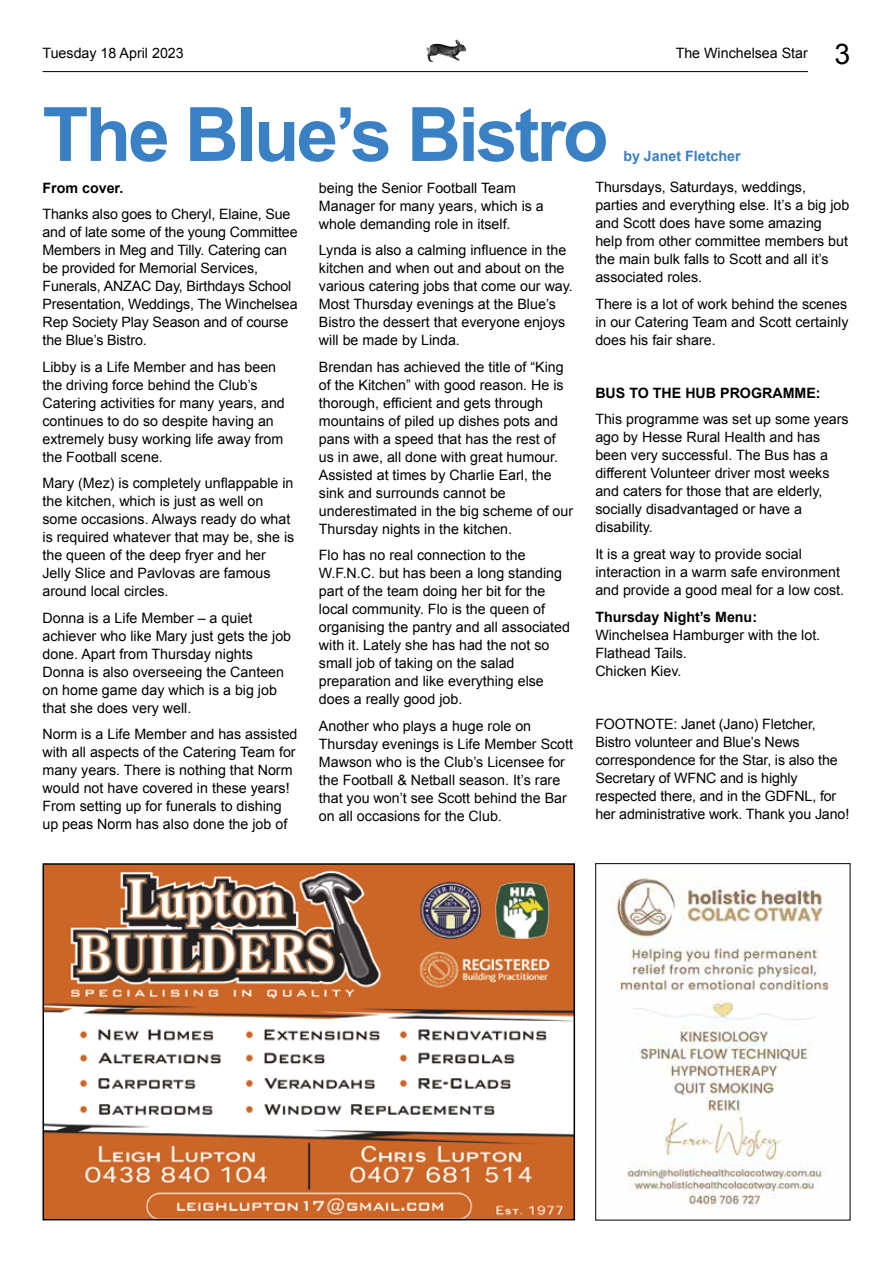
<style>
.page{position:relative;width:893px;height:1263px;background:#fff}
.page>*{position:absolute;margin:0;border:0;box-sizing:border-box;transform-origin:0 0}
.t1{font:700 75px "Arial";letter-spacing:-.04em;color:#3a80c4}
.t2{font:14.25px/18px "Arial";color:#000}
.t3{font:700 14.25px "Arial";color:#000}
.t4{font:700 14.25px "Arial";color:#3a80c4}
.s1{font-size:28.5px}
</style>
<div class="page">
<hr style="left:43px;top:71px;width:765px;height:1px;background:#000">
<img style="left:611px;top:878px;width:218px;height:329px">
<div style="left:595px;top:863px;width:255px;height:357px;border:1px solid #000"></div>
<img style="left:46px;top:866px;width:526px;height:351px">
<div style="left:43px;top:863px;width:532px;height:357px;border:2px solid #000"></div>
<img style="left:426px;top:40px;width:40px;height:22px">
<p class="t2" style="left:43px;top:44px;width:143px">Tuesday 18 April 2023</p>
<p class="t2" style="left:676px;top:44px;width:176px">The Winchelsea Star <span class="s1">3</span></p>
<h1 class="t1" style="left:43px;top:85px;width:568px">The Blue’s Bistro</h1>
<p class="t4" style="left:623px;top:146px;width:119px">by Janet Fletcher</p>
<p class="t3" style="left:43px;top:178px;width:82px">From cover.</p>
<p class="t2" style="left:43px;top:205px;width:257px">Thanks also goes to Cheryl, Elaine, Sue and of late some of the young Committee Members in Meg and Tilly. Catering can be provided for Memorial Services, Funerals, ANZAC Day, Birthdays School Presentation, Weddings, The Winchelsea Rep Society Play Season and of course the Blue’s Bistro.</p>
<p class="t2" style="left:43px;top:358px;width:244px">Libby is a Life Member and has been the driving force behind the Club’s Catering activities for many years, and continues to do so despite having an extremely busy working life away from the Football scene.</p>
<p class="t2" style="left:43px;top:474px;width:253px">Mary (Mez) is completely unflappable in the kitchen, which is just as well on some occasions. Always ready do what is required whatever that may be, she is the queen of the deep fryer and her Jelly Slice and Pavlovas are famous around local circles.</p>
<p class="t2" style="left:43px;top:609px;width:250px">Donna is a Life Member – a quiet achiever who like Mary just gets the job done. Apart from Thursday nights<br>Donna is also overseeing the Canteen on home game day which is a big job that she does very well.</p>
<p class="t2" style="left:43px;top:725px;width:257px">Norm is a Life Member and has assisted with all aspects of the Catering Team for many years. There is nothing that Norm would not have covered in these years!<br>From setting up for funerals to dishing up peas Norm has also done the job of</p>
<p class="t2" style="left:319px;top:179px;width:226px">being the Senior Football Team<br>Manager for many years, which is a whole demanding role in itself.</p>
<p class="t2" style="left:319px;top:241px;width:255px">Lynda is also a calming influence in the kitchen and when out and about on the various catering jobs that come our way.<br>Most Thursday evenings at the Blue’s Bistro the dessert that everyone enjoys will be made by Linda.</p>
<p class="t2" style="left:319px;top:358px;width:256px">Brendan has achieved the title of “King of the Kitchen” with good reason. He is thorough, efficient and gets through mountains of piled up dishes pots and pans with a speed that has the rest of us in awe, all done with great humour.<br>Assisted at times by Charlie Earl, the sink and surrounds cannot be underestimated in the big scheme of our Thursday nights in the kitchen.</p>
<p class="t2" style="left:319px;top:546px;width:253px">Flo has no real connection to the W.F.N.C. but has been a long standing part of the team doing her bit for the local community. Flo is the queen of organising the pantry and all associated with it. Lately she has had the not so small job of taking on the salad preparation and like everything else does a really good job.</p>
<p class="t2" style="left:319px;top:717px;width:256px">Another who plays a huge role on Thursday evenings is Life Member Scott Mawson who is the Club’s Licensee for the Football &amp; Netball season. It’s rare that you won’t see Scott behind the Bar on all occasions for the Club.</p>
<p class="t2" style="left:595px;top:179px;width:256px">Thursdays, Saturdays, weddings, parties and everything else. It’s a big job and Scott does have some amazing help from other committee members but the main bulk falls to Scott and all it’s associated roles.</p>
<p class="t2" style="left:595px;top:295px;width:255px;text-align:justify">There is a lot of work behind the scenes in our Catering Team and Scott certainly does his fair share.</p>
<p class="t3" style="left:595px;top:383px;width:227px">BUS TO THE HUB PROGRAMME:</p>
<p class="t2" style="left:595px;top:411px;width:255px">This programme was set up some years ago by Hesse Rural Health and has been very successful. The Bus has a different Volunteer driver most weeks and caters for those that are elderly, socially disadvantaged or have a disability.</p>
<p class="t2" style="left:595px;top:545px;width:250px">It is a great way to provide social interaction in a warm safe environment and provide a good meal for a low cost.</p>
<p class="t3" style="left:595px;top:607px;width:163px">Thursday Night’s Menu:</p>
<p class="t2" style="left:595px;top:626px;width:226px">Winchelsea Hamburger with the lot.<br>Flathead Tails.<br>Chicken Kiev.</p>
<p class="t2" style="left:595px;top:715px;width:255px">FOOTNOTE: Janet (Jano) Fletcher, Bistro volunteer and Blue’s News correspondence for the Star, is also the Secretary of WFNC and is highly respected there, and in the GDFNL, for her administrative work. Thank you Jano!</p>
</div>
